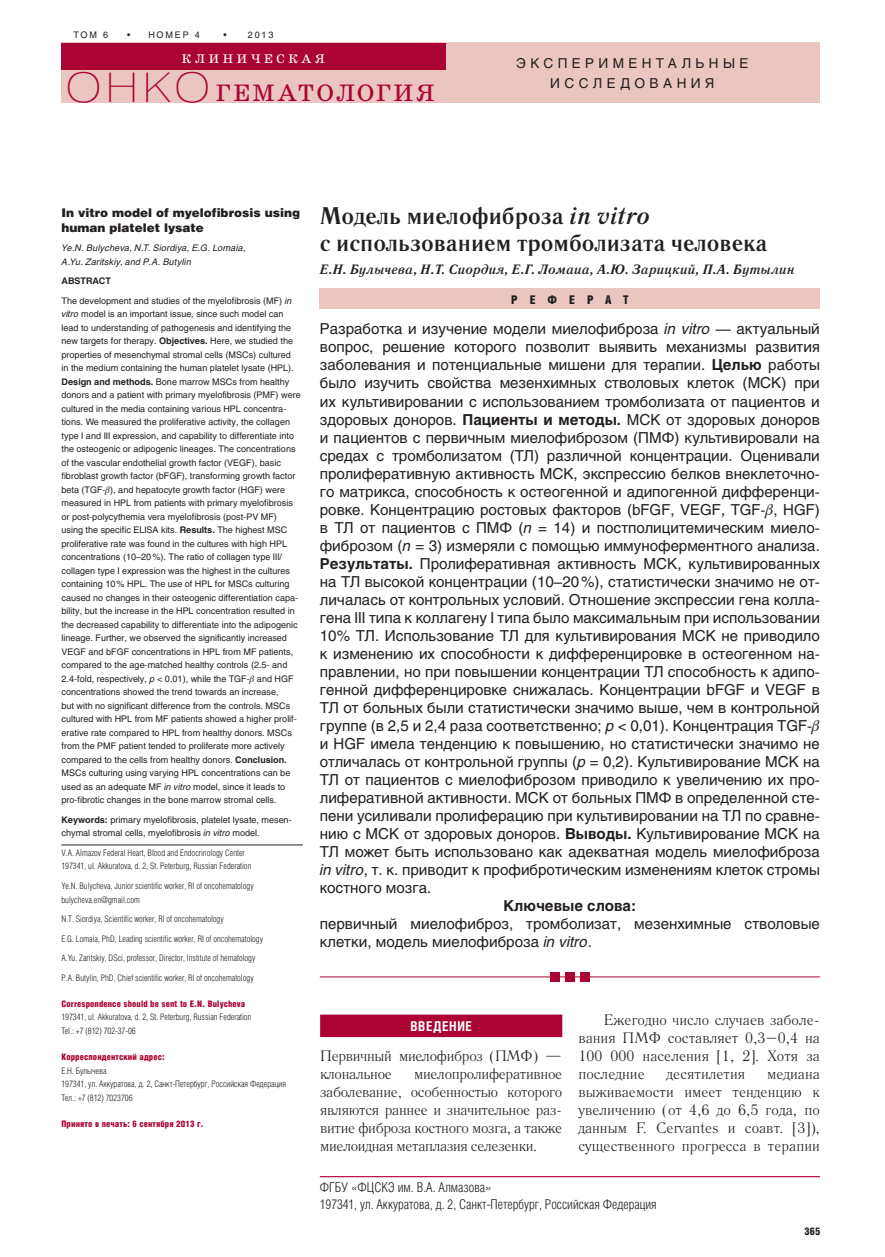
<style>
.page{position:relative;width:885px;height:1257px;background:#fff}
.page>*{position:absolute;margin:0;border:0;box-sizing:border-box;transform-origin:0 0}
.t1{font:24.15px "School";letter-spacing:.105em;color:#ab0333}
.t2{font:700 24px/27px "Literaturnaya C";color:#231f20}
.t3{font:15px/18px "Helios";color:#231f20}
.t4{font:15px/18px "Literaturnaya C";color:#231f20;text-align:justify}
.t5{font:15px/18px "Literaturnaya C";letter-spacing:-.02em;color:#231f20}
.t6{font:700 15px "Helios";color:#231f20}
.t7{font:300 13.5px/16.5px "Helios Cond";color:#231f20}
.t8{font:italic 700 13.5px "Literaturnaya C";color:#231f20}
.t9{font:13.5px/19.5px "Helios";letter-spacing:.33em;color:#231f20;text-align:center}
.t10{font:700 13.5px "Helios Cond";letter-spacing:.05em;color:#fff}
.t11{font:12.6px "School";letter-spacing:.285em;color:#fff}
.t12{font:900 12px/15px "Helios";color:#231f20}
.t13{font:900 12px "Helios Cond";letter-spacing:1em;color:#231f20}
.t14{font:900 10.5px "Helios Cond";color:#231f20}
.t15{font:9px/13.5px "Helios";color:#231f20}
.t16{font:300 9px/13.5px "Helios Cond";color:#231f20}
.t17{font:900 9px "Helios Cond";letter-spacing:.01em;color:#ab0333}
.t18{font:italic 9px/13.5px "Helios";letter-spacing:.02em;color:#231f20}
.s1{font-family:"Helios Ext";font-weight:100;font-size:40.5px}
.s2{font-weight:700}
.s3{font-style:italic}
</style>
<div class="page">
<div style="left:445px;top:43px;width:375px;height:60px;background:#ebc6c1"></div>
<div style="left:61px;top:43px;width:384px;height:60px;background:#ebc6c1"></div>
<div style="left:61px;top:43px;width:384px;height:27px;background:#ab0333"></div>
<hr style="left:320px;top:1176px;width:500px;height:1px;background:#ab0333">
<div style="left:320px;top:289px;width:500px;height:20px;background:#ebc6c1"></div>
<hr style="left:320px;top:976px;width:500px;height:1px;background:#ab0333">
<div style="left:550px;top:972px;width:9px;height:9px;background:#ab0333"></div>
<div style="left:565px;top:972px;width:9px;height:9px;background:#ab0333"></div>
<div style="left:580px;top:972px;width:9px;height:9px;background:#ab0333"></div>
<hr style="left:61px;top:844px;width:242px;height:1px;background:#231f20">
<div style="left:320px;top:1014px;width:242px;height:23px;background:#ab0333"></div>
<p class="t15" style="left:73px;top:29px;width:36px">ТОМ 6</p>
<p class="t15" style="left:127px;top:29px;width:74px">• НОМЕР 4</p>
<p class="t15" style="left:223px;top:29px;width:52px">• 2013</p>
<h3 class="t11" style="left:182px;top:51px;width:144px">КЛИНИЧЕСКАЯ</h3>
<h1 class="t1" style="left:66px;top:79px;width:370px"><span class="s1">ОНКО</span> ГЕМАТОЛОГИЯ</h1>
<h3 class="t9" style="left:516px;top:55px;width:234px">ЭКСПЕРИМЕНТАЛЬНЫЕ<br>ИССЛЕДОВАНИЯ</h3>
<h3 class="t12" style="left:61px;top:206px;width:240px">In vitro model of myelofibrosis using human platelet lysate</h3>
<p class="t18" style="left:61px;top:242px;width:186px">Ye.N. Bulycheva, N.T. Siordiya, E.G. Lomaia,<br>A.Yu. Zaritskiy, and P.A. Butylin</p>
<p class="t15" style="left:61px;top:272px;width:232px;line-height:19.5px"><span class="s2">ABSTRACT<br></span>The development and studies of the myelofibrosis (MF) <span class="s3">in</span></p>
<p class="t15" style="left:61px;top:308px;width:241px"><span class="s3">vitro</span> model is an important issue, since such model can lead to understanding of pathogenesis and identifying the new targets for therapy. <span class="s2">Objectives.</span> Here, we studied the properties of mesenchymal stromal cells (MSCs) cultured<br>in the medium containing the human platelet lysate (HPL).<br><span class="s2">Design and methods.</span> Bone marrow MSCs from healthy donors and a patient with primary myelofibrosis (PMF) were cultured in the media containing various HPL concentra&shy;tions. We measured the proliferative activity, the collagen type I and III expression, and capability to differentiate into the osteogenic or adipogenic lineages. The concentrations of the vascular endothelial growth factor (VEGF), basic fibroblast growth factor (bFGF), transforming growth factor beta (TGF- ), and hepatocyte growth factor (HGF) were measured in HPL from patients with primary myelofibrosis or post-polycythemia vera myelofibrosis (post-PV MF) using the specific ELISA kits. <span class="s2">Results.</span> The highest MSC proliferative rate was found in the cultures with high HPL concentrations (10–20 %). The ratio of collagen type III/ collagen type I expression was the highest in the cultures containing 10 % HPL. The use of HPL for MSCs culturing caused no changes in their osteogenic differentiation capa&shy;bility, but the increase in the HPL concentration resulted in the decreased capability to differentiate into the adipogenic lineage. Further, we observed the significantly increased VEGF and bFGF concentrations in HPL from MF patients, compared to the age-matched healthy controls (2.5- and 2.4-fold, respectively, <span class="s3">p</span> &lt; 0.01), while the TGF- and HGF concentrations showed the trend towards an increase,<br>but with no significant difference from the controls. MSCs cultured with HPL from MF patients showed a higher prolif&shy;erative rate compared to HPL from healthy donors. MSCs from the PMF patient tended to proliferate more actively compared to the cells from healthy donors. <span class="s2">Conclusion.<br></span>MSCs culturing using varying HPL concentrations can be used as an adequate MF <span class="s3">in vitro</span> model, since it leads to pro-fibrotic changes in the bone marrow stromal cells.</p>
<p class="t15" style="left:61px;top:814px;width:232px"><span class="s2">Keywords:</span> primary myelofibrosis, platelet lysate, mesen&shy;chymal stromal cells, myelofibrosis <span class="s3">in vitro</span> model<span class="s3">.</span></p>
<p class="t16" style="left:61px;top:847px;width:191px">V.A. Almazov Federal Heart, Blood and Endocrinology Center<br>197341, ul. Akkuratova, d. 2, St. Peterburg, Russian Federation</p>
<p class="t16" style="left:61px;top:880px;width:194px">Ye.N. Bulycheva, Junior scientific worker, RI of oncohematology bulycheva.en@gmail.com</p>
<p class="t16" style="left:61px;top:910px;width:203px;line-height:19.5px">N.T. Siordiya, Scientific worker, RI of oncohematology<br>E.G. Lomaia, PhD, Leading scientific worker, RI of oncohematology A.Yu. Zaritskiy, DSci, professor, Director, Institute of hematology P.A. Butylin, PhD, Chief scientific worker, RI of oncohematology</p>
<p class="t17" style="left:61px;top:1000px;width:185px">Correspondence should be sent to E.N. Bulycheva</p>
<p class="t16" style="left:61px;top:1011px;width:191px">197341, ul. Akkuratova, d. 2, St. Peterburg, Russian Federation<br>Tel.: +7 (812) 702-37-06</p>
<p class="t17" style="left:61px;top:1053px;width:105px">Корреспондентский адрес:</p>
<p class="t16" style="left:61px;top:1064px;width:226px">Е.Н. Булычева<br>197341, ул. Аккуратова, д. 2, Санкт-Петербург, Российская Федерация<br>Teл.: +7 (812) 7023706</p>
<p class="t17" style="left:61px;top:1120px;width:144px">Принято в печать: 6 сентября 2013 г.</p>
<h2 class="t2" style="left:320px;top:204px;width:449px">Модель миелофиброза <span class="s3">in vitro<br></span>с использованием тромболизата человека</h2>
<h3 class="t8" style="left:320px;top:264px;width:476px">Е.Н. Булычева, Н.Т. Сиордия, Е.Г. Ломаиа, А.Ю. Зарицкий, П.А. Бутылин</h3>
<h3 class="t13" style="left:511px;top:295px;width:119px">РЕФЕРАТ</h3>
<p class="t3" style="left:320px;top:321px;width:501px">Разработка и изучение модели миелофиброза <span class="s3">in vitro</span> — актуальный вопрос, решение которого позволит выявить механизмы развития заболевания и потенциальные мишени для терапии. <span class="s2">Целью</span> работы было изучить свойства мезенхимных стволовых клеток (МСК) при их культивировании с использованием тромболизата от пациентов и здоровых доноров. <span class="s2">Пациенты и методы.</span> МСК от здоровых доноров и пациентов с первичным миелофиброзом (ПМФ) культивировали на средах с тромболизатом (ТЛ) различной концентрации. Оценивали пролиферативную активность МСК, экспрессию белков внеклеточно&shy;го матрикса, способность к остеогенной и адипогенной дифференци&shy;ровке. Концентрацию ростовых факторов (bFGF, VEGF, TGF- , HGF) в ТЛ от пациентов c ПМФ (<span class="s3">n</span> = 14) и постполицитемическим миело&shy;фиброзом (<span class="s3">n</span> = 3) измеряли с помощью иммуноферментного анализа.<br><span class="s2">Результаты.</span> Пролиферативная активность МСК, культивированных на ТЛ высокой концентрации (10–20 %), статистически значимо не от&shy;личалась от контрольных условий. Отношение экспрессии гена колла&shy;гена III типа к коллагену I типа было максимальным при использовании 10% ТЛ. Использование ТЛ для культивирования МСК не приводило к изменению их способности к дифференцировке в остеогенном на&shy;правлении, но при повышении концентрации ТЛ способность к адипо&shy;генной дифференцировке снижалась. Концентрации bFGF и VEGF в ТЛ от больных были статистически значимо выше, чем в контрольной группе (в 2,5 и 2,4 раза соответственно; <span class="s3">p</span> &lt; 0,01). Концентрация TGF&shy;и HGF имела тенденцию к повышению, но статистически значимо не отличалась от контрольной группы (<span class="s3">p</span> = 0,2). Культивирование МСК на ТЛ от пациентов с миелофиброзом приводило к увеличению их про&shy;лиферативной активности. МСК от больных ПМФ в определенной сте&shy;пени усиливали пролиферацию при культивировании на ТЛ по сравне&shy;нию с МСК от здоровых доноров. <span class="s2">Выводы.</span> Культивирование МСК на ТЛ может быть использовано как адекватная модель миелофиброза <span class="s3">in vitro</span>, т. к. приводит к профибротическим изменениям клеток стромы костного мозга.</p>
<h3 class="t6" style="left:503px;top:899px;width:134px">Ключевые слова:</h3>
<h3 class="t3" style="left:320px;top:915px;width:501px">первичный миелофиброз, тромболизат, мезенхимные стволовые клетки, модель миелофиброза <span class="s3">in vitro.</span></h3>
<h3 class="t10" style="left:410px;top:1021px;width:63px">ВВЕДЕНИЕ</h3>
<h3 class="t5" style="left:320px;top:1048px;width:244px">Первичный миелофиброз (ПМФ) — клональное</h3>
<h3 class="t4" style="left:320px;top:1066px;width:244px;text-indent:94px">миелопролиферативное за болевание, особенностью которого являются раннее и значительное раз&shy;витие фиброза костного мозга, а также миелоидная метаплазия селезенки.</h3>
<h3 class="t4" style="left:578px;top:1012px;width:243px;text-indent:26px">Ежегодно число случаев заболе&shy;вания ПМФ составляет 0,3–0,4 на 100 000 населения [1, 2]. Хотя за последние</h3>
<h3 class="t4" style="left:578px;top:1066px;width:243px;text-indent:189px">медиана выживаемости имеет тенденцию к увеличению (от 4,6 до 6,5 года, по данным F. Cervantes и соавт. [3]), существенного прогресса в терапии</h3>
<h3 class="t4" style="left:666px;top:1066px;width:80px">десятилетия</h3>
<h3 class="t7" style="left:320px;top:1180px;width:338px">ФГБУ «ФЦСКЭ им. В.А. Алмазова»<br>197341, ул. Аккуратова, д. 2, Санкт-Петербург, Российская Федерация</h3>
<p class="t14" style="left:804px;top:1227px;width:17px">365</p>
</div>
